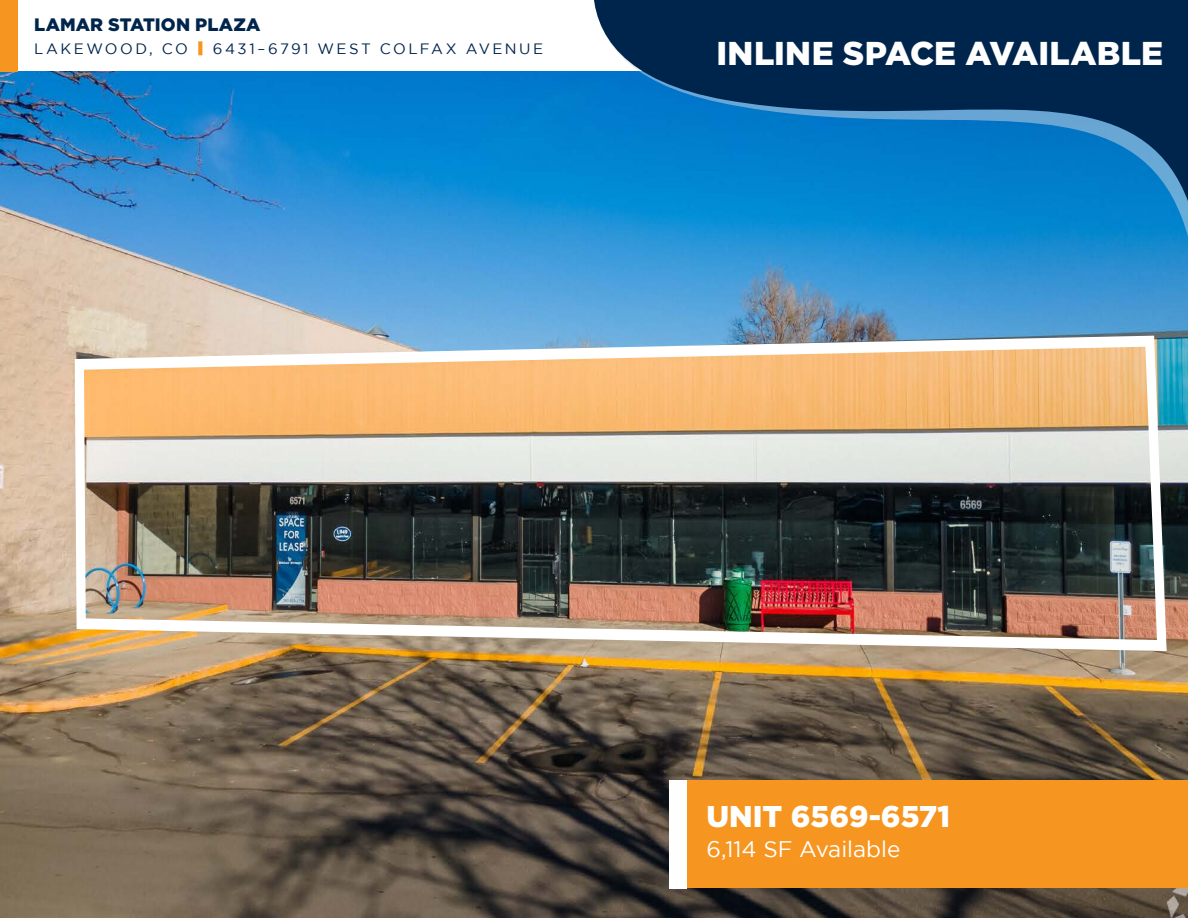
<style>
.page{position:relative;width:1188px;height:918px;background:#fff}
.page>*{position:absolute;margin:0;border:0;box-sizing:border-box;transform-origin:0 0}
.t1{font:900 33px "Gotham";color:#fff}
.t2{font:900 30px "Gotham";color:#fff}
.t3{font:22.5px "Gotham";color:#fff}
.t4{font:900 18px "Gotham";letter-spacing:.005em;color:#00254c}
.t5{font:15px "Gotham";letter-spacing:.16em;color:#00254c}
.s1{color:#f79521}
</style>
<div class="page">
<img style="left:0;top:72px;width:1188px;height:846px">
<img style="left:70px;top:330px;width:1102px;height:327px">
<div style="left:669px;top:780px;width:519px;height:108px;background:#f79521"></div>
<div style="left:669px;top:780px;width:17px;height:109px;background:#fff"></div>
<svg style="left:593px;top:202px;width:595px;height:36px;background:#088ad2"></svg>
<svg style="left:593px;top:0;width:595px;height:202px;background:#075289"></svg>
<div style="left:0;top:0;width:18px;height:72px;background:#f79521"></div>
<p class="t4" style="left:34px;top:15px;width:228px">LAMAR STATION PLAZA</p>
<p class="t5" style="left:34px;top:40px;width:511px">LAKEWOOD, CO <span class="s1">l</span> 6431–6791 WEST COLFAX AVENUE</p>
<p class="t1" style="left:716px;top:34px;width:448px">INLINE SPACE AVAILABLE</p>
<p class="t2" style="left:706px;top:799px;width:245px">UNIT 6569-6571</p>
<p class="t3" style="left:706px;top:837px;width:195px">6,114 SF Available</p>
</div>
